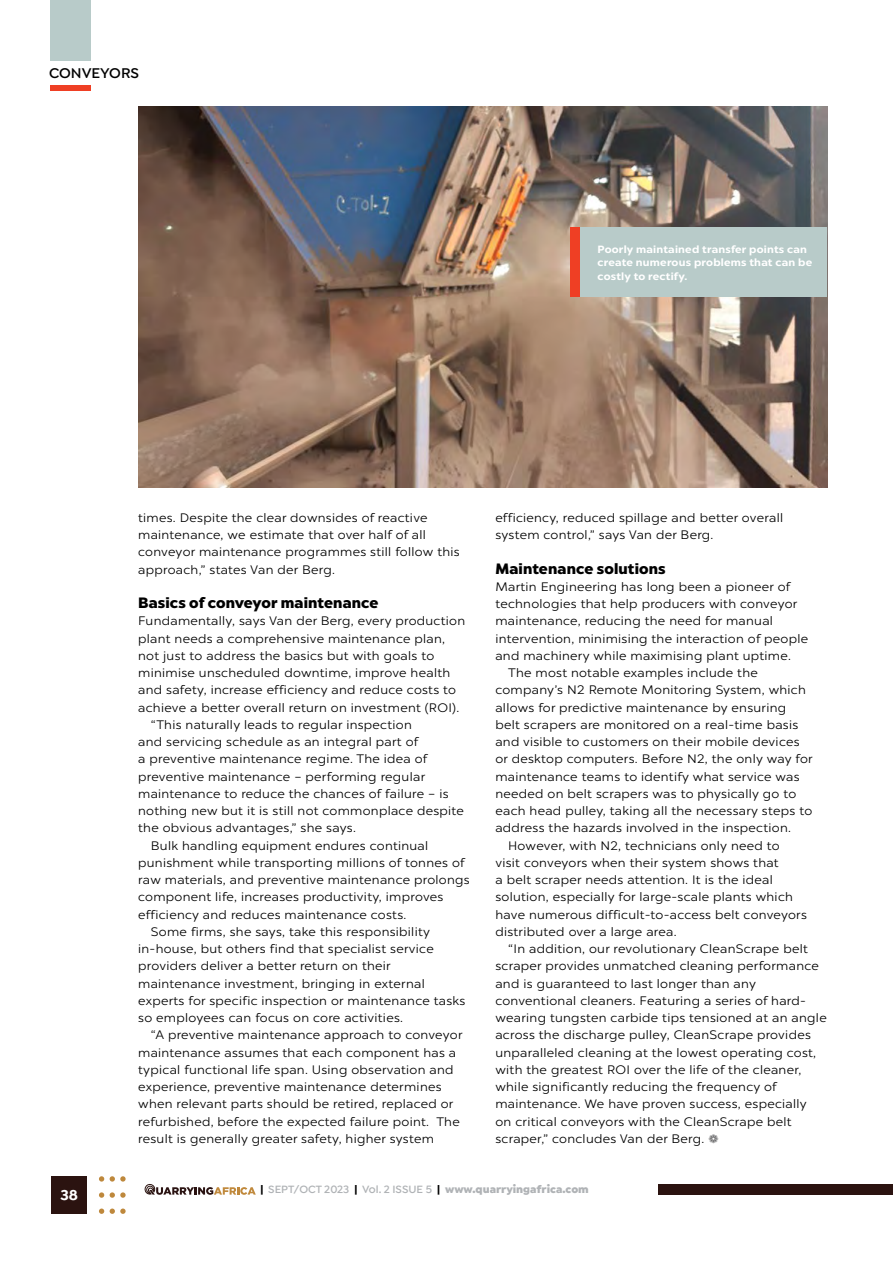
<style>
.page{position:relative;width:893px;height:1263px;background:#fff}
.page>*{position:absolute;margin:0;border:0;box-sizing:border-box;transform-origin:0 0}
.t1{font:800 15px "Chronica Pro";letter-spacing:.01em;color:#000}
.t2{font:600 15px "Isidora Sans";color:#000}
.t3{font:700 15px "Isidora Sans";color:#fff}
.t4{font:300 12.3px/17.2px "Chronica Pro";letter-spacing:.025em;color:#000;scale:1.05 1}
.t5{font:600 11.25px "Isidora Sans";color:#b0b3b6}
.t6{font:700 10.5px/13.5px "Chronica Pro";letter-spacing:.02em;color:#fff;scale:1.05 1}
.s1{font-weight:900;color:#000}
.s2{font-weight:900}
</style>
<div class="page">
<div style="left:658px;top:1185px;width:235px;height:10px;background:#2b1310"></div>
<div style="left:52px;top:1176px;width:35px;height:38px;background:#2b1310"></div>
<svg style="left:99px;top:1176px;width:5px;height:5px"></svg>
<svg style="left:99px;top:1192px;width:5px;height:6px"></svg>
<svg style="left:99px;top:1208px;width:5px;height:6px"></svg>
<svg style="left:110px;top:1176px;width:16px;height:5px"></svg>
<svg style="left:110px;top:1192px;width:16px;height:6px"></svg>
<svg style="left:110px;top:1208px;width:16px;height:6px"></svg>
<svg style="left:144px;top:1184px;width:112px;height:11px"></svg>
<img style="left:138px;top:106px;width:689px;height:381px">
<div style="left:571px;top:228px;width:256px;height:69px;background:#b8cbc9"></div>
<div style="left:571px;top:228px;width:9px;height:69px;background:#ef3f24"></div>
<div style="left:51px;top:0;width:40px;height:60px;background:#b8cbc9"></div>
<div style="left:51px;top:86px;width:40px;height:5px;background:#ef3f24"></div>
<p class="t2" style="left:49px;top:65px;width:91px">CONVEYORS</p>
<p class="t6" style="left:598px;top:242px;width:206px">Poorly maintained transfer points can create numerous problems that can be costly to rectify.</p>
<p class="t4" style="left:138px;top:509px;width:308px">times. Despite the clear downsides of reactive maintenance, we estimate that over half of all conveyor maintenance programmes still follow this approach,” states Van der Berg.</p>
<p class="t1" style="left:138px;top:591px;width:242px">Basics of conveyor maintenance</p>
<p class="t4" style="left:138px;top:612px;width:313px">Fundamentally, says Van der Berg, every production</p>
<p class="t4" style="left:138px;top:629px;width:294px">plant needs a comprehensive maintenance plan,</p>
<p class="t4" style="left:138px;top:647px;width:284px">not just to address the basics but with goals to</p>
<p class="t4" style="left:138px;top:664px;width:299px">minimise unscheduled downtime, improve health</p>
<p class="t4" style="left:138px;top:681px;width:304px">and safety, increase efficiency and reduce costs to</p>
<p class="t4" style="left:138px;top:698px;width:307px">achieve a better overall return on investment (ROI).</p>
<p class="t4" style="left:151px;top:715px;width:250px">“This naturally leads to regular inspection</p>
<p class="t4" style="left:138px;top:733px;width:268px">and servicing schedule as an integral part of</p>
<p class="t4" style="left:138px;top:750px;width:277px">a preventive maintenance regime. The idea of</p>
<p class="t4" style="left:138px;top:767px;width:275px">preventive maintenance – performing regular</p>
<p class="t4" style="left:138px;top:784px;width:297px">maintenance to reduce the chances of failure – is</p>
<p class="t4" style="left:138px;top:802px;width:312px">nothing new but it is still not commonplace despite</p>
<p class="t4" style="left:138px;top:819px;width:209px">the obvious advantages,” she says.</p>
<p class="t4" style="left:151px;top:836px;width:266px">Bulk handling equipment endures continual</p>
<p class="t4" style="left:138px;top:853px;width:312px">punishment while transporting millions of tonnes of</p>
<p class="t4" style="left:138px;top:871px;width:317px">raw materials, and preventive maintenance prolongs</p>
<p class="t4" style="left:138px;top:888px;width:292px">component life, increases productivity, improves</p>
<p class="t4" style="left:138px;top:905px;width:257px">efficiency and reduces maintenance costs.</p>
<p class="t4" style="left:151px;top:922px;width:267px">Some firms, she says, take this responsibility</p>
<p class="t4" style="left:138px;top:940px;width:283px">in-house, but others find that specialist service</p>
<p class="t4" style="left:138px;top:957px;width:242px">providers deliver a better return on their</p>
<p class="t4" style="left:138px;top:974px;width:274px">maintenance investment, bringing in external</p>
<p class="t4" style="left:138px;top:991px;width:313px">experts for specific inspection or maintenance tasks</p>
<p class="t4" style="left:138px;top:1009px;width:254px">so employees can focus on core activities.</p>
<p class="t4" style="left:151px;top:1026px;width:298px">“A preventive maintenance approach to conveyor</p>
<p class="t4" style="left:138px;top:1043px;width:304px">maintenance assumes that each component has a</p>
<p class="t4" style="left:138px;top:1060px;width:302px">typical functional life span. Using observation and</p>
<p class="t4" style="left:138px;top:1078px;width:290px">experience, preventive maintenance determines</p>
<p class="t4" style="left:138px;top:1095px;width:302px">when relevant parts should be retired, replaced or</p>
<p class="t4" style="left:138px;top:1112px;width:308px">refurbished, before the expected failure point. The</p>
<p class="t4" style="left:138px;top:1129px;width:283px">result is generally greater safety, higher system</p>
<p class="t4" style="left:495px;top:508px;width:275px">efficiency, reduced spillage and better overall system control,” says Van der Berg.</p>
<p class="t1" style="left:495px;top:557px;width:172px">Maintenance solutions</p>
<p class="t4" style="left:495px;top:578px;width:282px">Martin Engineering has long been a pioneer of</p>
<p class="t4" style="left:495px;top:595px;width:289px">technologies that help producers with conveyor</p>
<p class="t4" style="left:495px;top:612px;width:266px">maintenance, reducing the need for manual</p>
<p class="t4" style="left:495px;top:629px;width:299px">intervention, minimising the interaction of people</p>
<p class="t4" style="left:495px;top:647px;width:283px">and machinery while maximising plant uptime.</p>
<p class="t4" style="left:508px;top:664px;width:239px">The most notable examples include the</p>
<p class="t4" style="left:495px;top:681px;width:297px">company’s N2 Remote Monitoring System, which</p>
<p class="t4" style="left:495px;top:698px;width:279px">allows for predictive maintenance by ensuring</p>
<p class="t4" style="left:495px;top:715px;width:290px">belt scrapers are monitored on a real-time basis</p>
<p class="t4" style="left:495px;top:733px;width:291px">and visible to customers on their mobile devices</p>
<p class="t4" style="left:495px;top:750px;width:304px">or desktop computers. Before N2, the only way for</p>
<p class="t4" style="left:495px;top:767px;width:291px">maintenance teams to identify what service was</p>
<p class="t4" style="left:495px;top:784px;width:288px">needed on belt scrapers was to physically go to</p>
<p class="t4" style="left:495px;top:802px;width:303px">each head pulley, taking all the necessary steps to</p>
<p class="t4" style="left:495px;top:819px;width:283px">address the hazards involved in the inspection.</p>
<p class="t4" style="left:508px;top:836px;width:260px">However, with N2, technicians only need to</p>
<p class="t4" style="left:495px;top:853px;width:271px">visit conveyors when their system shows that</p>
<p class="t4" style="left:495px;top:871px;width:266px">a belt scraper needs attention. It is the ideal</p>
<p class="t4" style="left:495px;top:888px;width:285px">solution, especially for large-scale plants which</p>
<p class="t4" style="left:495px;top:905px;width:298px">have numerous difficult-to-access belt conveyors</p>
<p class="t4" style="left:495px;top:922px;width:174px">distributed over a large area.</p>
<p class="t4" style="left:508px;top:940px;width:287px">“In addition, our revolutionary CleanScrape belt</p>
<p class="t4" style="left:495px;top:957px;width:310px">scraper provides unmatched cleaning performance</p>
<p class="t4" style="left:495px;top:974px;width:250px">and is guaranteed to last longer than any</p>
<p class="t4" style="left:495px;top:991px;width:297px">conventional cleaners. Featuring a series of hard-</p>
<p class="t4" style="left:495px;top:1009px;width:317px">wearing tungsten carbide tips tensioned at an angle</p>
<p class="t4" style="left:495px;top:1026px;width:302px">across the discharge pulley, CleanScrape provides</p>
<p class="t4" style="left:495px;top:1043px;width:307px">unparalleled cleaning at the lowest operating cost,</p>
<p class="t4" style="left:495px;top:1060px;width:293px">with the greatest ROI over the life of the cleaner,</p>
<p class="t4" style="left:495px;top:1078px;width:269px">while significantly reducing the frequency of</p>
<p class="t4" style="left:495px;top:1095px;width:298px">maintenance. We have proven success, especially</p>
<p class="t4" style="left:495px;top:1112px;width:284px">on critical conveyors with the CleanScrape belt</p>
<p class="t4" style="left:495px;top:1129px;width:201px">scraper,” concludes Van der Berg.</p>
<p class="t3" style="left:60px;top:1185px;width:19px">38</p>
<p class="t5" style="left:260px;top:1183px;width:330px"><span class="s1">|</span> SEPT/OCT 2023 <span class="s1">|</span> Vol. 2 ISSUE 5 <span class="s1">|</span> <span class="s2">www.quarryingafrica.com</span></p>
</div>
